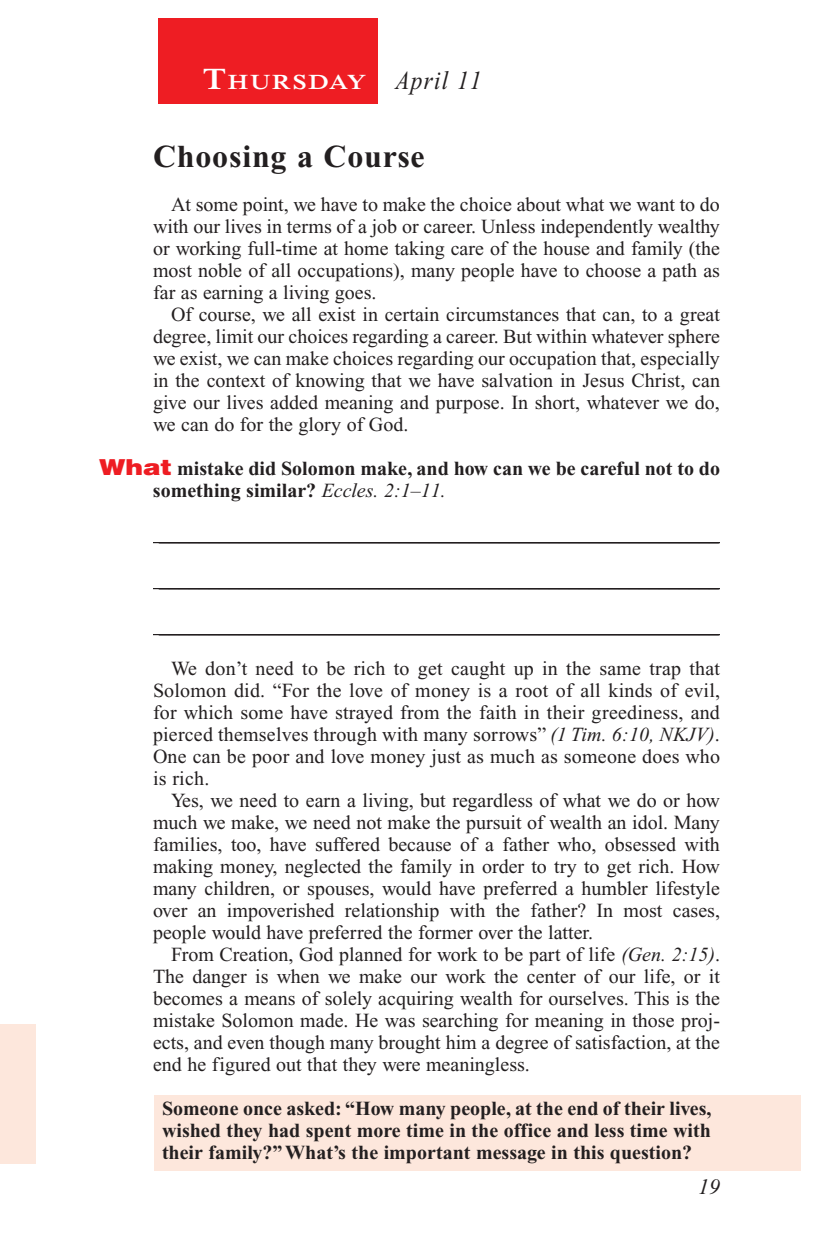
<style>
.page{position:relative;width:819px;height:1260px;background:#fff}
.page>*{position:absolute;margin:0;border:0;box-sizing:border-box;transform-origin:0 0}
.Head{font:700 32px "Times New Roman PS Std";letter-spacing:.025em;color:#231f20}
.Lesson_Dates{font:italic 26px "Times New Roman PS Std";letter-spacing:.05em;color:#231f20;scale:.9 1}
.t1{font:italic 22px "Times New Roman PS Std";color:#231f20}
.Daily_Header{font:600 21px "Times NRMT Std";letter-spacing:.07em;color:#fff;scale:1.1 1}
.Body{font:20px/22px "Times New Roman PS Std";color:#231f20;text-align:justify}
.Blank_Lines{font:20px "Times New Roman PS Std";color:#231f20}
.x-screened_box-text{font:700 20px/22px "Times New Roman PS Std";color:#231f20;text-align:justify}
.Question{font:700 20px/22px "Times New Roman PS Std";color:#231f20}
.s1{font-size:30px}
.s2{font-family:"Helvetica LT Std";font-weight:900;font-size:22px;color:#ee1d23}
.s3{font-weight:400;font-style:italic}
.s4{font-style:italic}
</style>
<div class="page">
<div style="left:158px;top:18px;width:220px;height:86px;background:#ee1d23"></div>
<div style="left:155px;top:1095px;width:646px;height:76px;background:#fde7dc"></div>
<div style="left:0;top:1024px;width:36px;height:140px;background:#fde7dc"></div>
<hr style="left:153px;top:542px;width:567px;height:1px;background:#231f20">
<hr style="left:153px;top:588px;width:567px;height:1px;background:#231f20">
<hr style="left:153px;top:634px;width:567px;height:1px;background:#231f20">
<p class="Daily_Header" style="left:203px;top:70px;width:150px"><span class="s1">T</span>HURSDAY</p>
<p class="Lesson_Dates" style="left:396px;top:66px;width:97px">April 11</p>
<p class="Head" style="left:153px;top:138px;width:273px">Choosing a Course</p>
<p class="Body" style="left:153px;top:193px;width:569px;text-indent:18px">At some point, we have to make the choice about what we want to do with our lives in terms of a job or career. Unless independently wealthy or working full-time at home taking care of the house and family (the most noble of all occupations), many people have to choose a path as far as earning a living goes.</p>
<p class="Body" style="left:153px;top:303px;width:569px;text-indent:18px">Of course, we all exist in certain circumstances that can, to a great degree, limit our choices regarding a career. But within whatever sphere we exist, we can make choices regarding our occupation that, especially in the context of knowing that we have salvation in Jesus Christ, can give our lives added meaning and purpose. In short, whatever we do, we can do for the glory of God.</p>
<p class="Question" style="left:153px;top:457px;width:569px;text-indent:-54px"><span class="s2">What</span> mistake did Solomon make, and how can we be careful not to do something similar? <span class="s3">Eccles. 2:1–11.</span></p>
<p class="Blank_Lines" style="left:159px;top:523px;width:561px">________________________________________________________</p>
<p class="Blank_Lines" style="left:159px;top:569px;width:561px">________________________________________________________</p>
<p class="Blank_Lines" style="left:159px;top:615px;width:561px">________________________________________________________</p>
<p class="Body" style="left:153px;top:657px;width:569px;text-indent:18px">We don’t need to be rich to get caught up in the same trap that Solomon did. “For the love of money is a root of all kinds of evil, for which some have strayed from the faith in their greediness, and pierced themselves through with many sorrows” <span class="s4">(1 Tim. 6:10, NKJV)</span>.<br>One can be poor and love money just as much as someone does who is rich.</p>
<p class="Body" style="left:153px;top:789px;width:569px;text-indent:18px">Yes, we need to earn a living, but regardless of what we do or how much we make, we need not make the pursuit of wealth an idol. Many families, too, have suffered because of a father who, obsessed with making money, neglected the family in order to try to get rich. How many children, or spouses, would have preferred a humbler lifestyle over an impoverished relationship with the father? In most cases, people would have preferred the former over the latter.</p>
<p class="Body" style="left:153px;top:943px;width:569px;text-indent:18px">From Creation, God planned for work to be part of life <span class="s4">(Gen. 2:15)</span>.<br>The danger is when we make our work the center of our life, or it becomes a means of solely acquiring wealth for ourselves. This is the mistake Solomon made. He was searching for meaning in those proj&shy;ects, and even though many brought him a degree of satisfaction, at the end he figured out that they were meaningless.</p>
<p class="x-screened_box-text" style="left:162px;top:1097px;width:551px">Someone once asked: “How many people, at the end of their lives, wished they had spent more time in the office and less time with their family?” What’s the important message in this question?</p>
<p class="t1" style="left:698px;top:1175px;width:23px">19</p>
</div>
